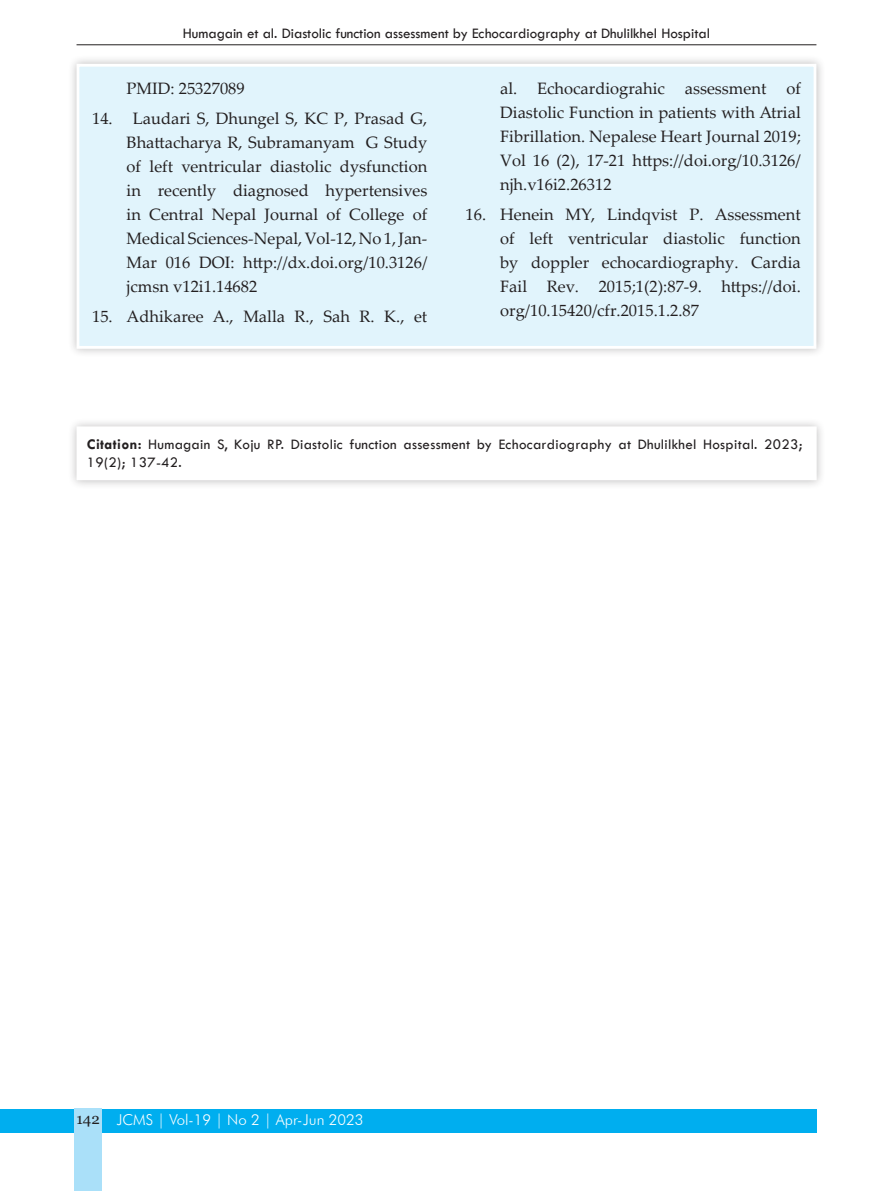
<style>
.page{position:relative;width:893px;height:1191px;background:#fff}
.page>*{position:absolute;margin:0;border:0;box-sizing:border-box;transform-origin:0 0}
.List_Paragraph{font:16.5px/24px "Palatino Linotype";color:#231f20;text-align:justify}
.t1{font:15px/18px "Tw Cen";letter-spacing:.02em;color:#231f20}
.t2{font:15px "Tw Cen";color:#231f20}
.t3{font:300 15px "Futura BT";color:#fff}
.s1{font-weight:700}
.s2{font-family:"Georgia";font-weight:400;color:#231f20}
</style>
<div class="page">
<div style="left:0;top:1109px;width:816px;height:23px;background:#00aeef"></div>
<div style="left:74px;top:1108px;width:28px;height:83px;background:#aae0f9"></div>
<hr style="left:77px;top:44px;width:739px;height:1px;background:#231f20">
<div style="left:68px;top:417px;width:758px;height:72px;background:#231f20;opacity:.3"></div>
<div style="left:77px;top:426px;width:740px;height:54px;background:#fff;border:3px solid #fff"></div>
<div style="left:68px;top:55px;width:758px;height:303px;background:#231f20;opacity:.3"></div>
<div style="left:77px;top:64px;width:739px;height:285px;background:#e1f4fc;border:3px solid #fff"></div>
<p class="t2" style="left:183px;top:24px;width:529px">Humagain et al. Diastolic function assessment by Echocardiography at Dhulilkhel Hospital</p>
<p class="List_Paragraph" style="left:127px;top:75px;width:120px">PMID: 25327089</p>
<p class="List_Paragraph" style="left:127px;top:106px;width:302px;text-indent:-34px">14. Laudari S, Dhungel S, KC P, Prasad G, Bhattacharya R, Subramanyam G Study of left ventricular diastolic dysfunction in recently diagnosed hypertensives in Central Nepal Journal of College of Medical Sciences-Nepal, Vol-12, No 1, Jan-Mar 016 DOI: http://dx.doi.org/10.3126/ jcmsn v12i1.14682</p>
<p class="List_Paragraph" style="left:92px;top:304px;width:337px">15. Adhikaree A., Malla R., Sah R. K., et</p>
<p class="List_Paragraph" style="left:500px;top:75px;width:302px">al. Echocardiograhic assessment of Diastolic Function in patients with Atrial Fibrillation. Nepalese Heart Journal 2019; Vol 16 (2), 17-21 https://doi.org/10.3126/ njh.v16i2.26312</p>
<p class="List_Paragraph" style="left:500px;top:202px;width:302px;text-indent:-34px">16. Henein MY, Lindqvist P. Assessment of left ventricular diastolic function by doppler echocardiography. Cardia Fail Rev. 2015;1(2):87-9. https://doi. org/10.15420/cfr.2015.1.2.87</p>
<p class="t1" style="left:87px;top:435px;width:717px"><span class="s1">Citation:</span> Humagain S, Koju RP. Diastolic function assessment by Echocardiography at Dhulilkhel Hospital. 2023;<br>19(2); 137-42.</p>
<p class="t3" style="left:77px;top:1111px;width:288px"><span class="s2">142</span> JCMS | Vol-19 | No 2 | Apr-Jun 2023</p>
</div>
